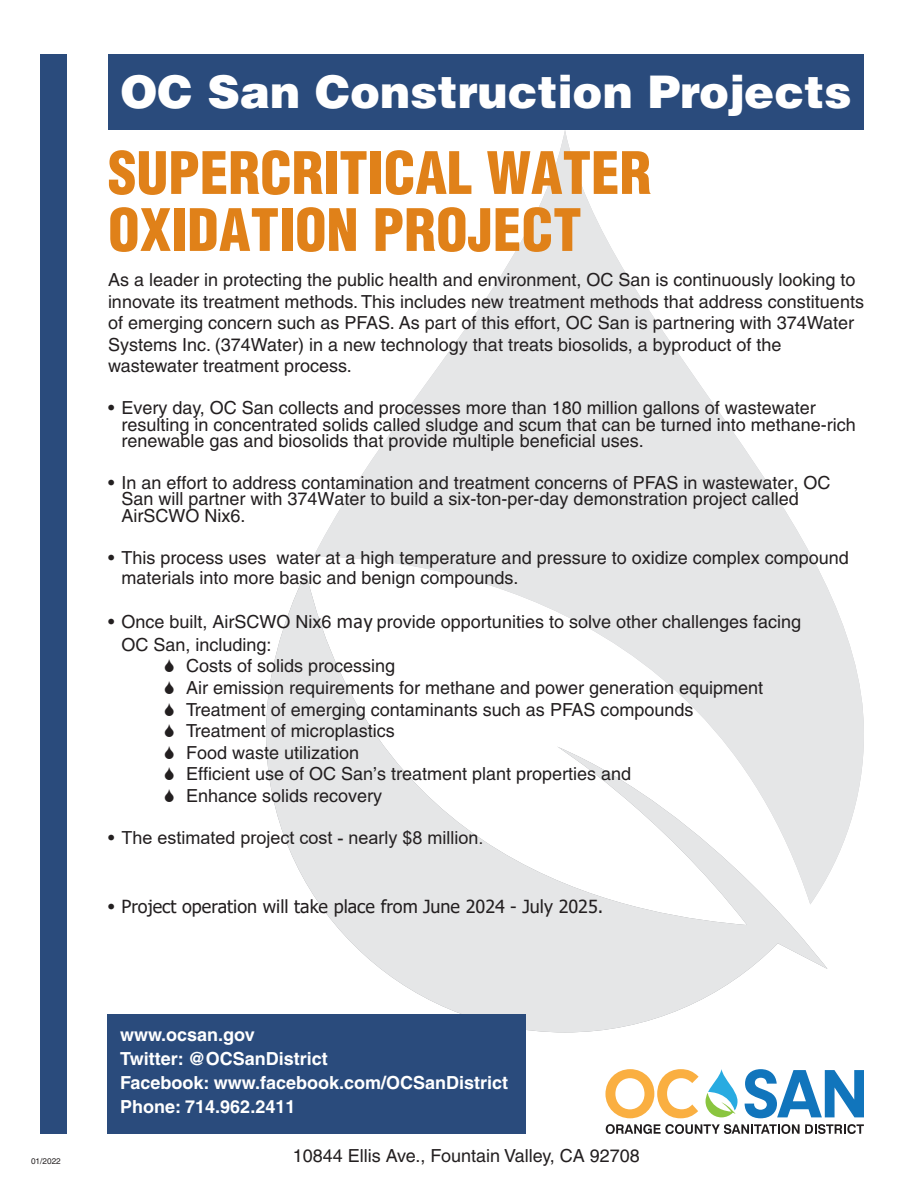
<style>
.page{position:relative;width:918px;height:1188px;background:#fff}
.page>*{position:absolute;margin:0;border:0;box-sizing:border-box;transform-origin:0 0}
.t1{font:900 condensed 57px/57px "Helvetica LT Pro";color:#e08119}
.t2{font:900 45px "Helvetica LT Pro";color:#fff}
.t3{font:18px/21.6px "Helvetica LT Pro";color:#231f20}
.t4{font:700 18px "Helvetica LT Pro";color:#fff}
.t5{font:18px "Tahoma";color:#231f20}
.t6{font:18px "Arial";color:#231f20}
.t7{font:8.25px "Helvetica LT Pro";color:#231f20}
.s1{font-family:"Calibri";font-size:21px}
.s2{font-family:"Helvetica LT Pro"}
</style>
<div class="page">
<svg style="left:266px;top:572px;width:562px;height:460px;fill:#e5e6e7"></svg>
<svg style="left:314px;top:130px;width:550px;height:774px"></svg>
<svg style="left:706px;top:1069px;width:32px;height:48px"></svg>
<svg style="left:605px;top:1069px;width:94px;height:49px"></svg>
<svg style="left:745px;top:1069px;width:119px;height:49px"></svg>
<svg style="left:606px;top:1124px;width:258px;height:10px"></svg>
<div style="left:108px;top:54px;width:756px;height:76px;background:#2a4b7c"></div>
<div style="left:40px;top:54px;width:28px;height:1080px;background:#2a4b7c"></div>
<div style="left:107px;top:1015px;width:419px;height:119px;background:#2a4b7c"></div>
<p class="t2" style="left:120px;top:62px;width:733px">OC San Construction Projects</p>
<p class="t1" style="left:108px;top:145px;width:545px">SUPERCRITICAL WATER<br>OXIDATION PROJECT</p>
<p class="t3" style="left:108px;top:269px;width:758px">As a leader in protecting the public health and environment, OC San is continuously looking to innovate its treatment methods. This includes new treatment methods that address constituents of emerging concern such as PFAS. As part of this effort, OC San is partnering with 374Water Systems Inc. (374Water) in a new technology that treats biosolids, a byproduct of the wastewater treatment process.</p>
<p class="t3" style="left:122px;top:400px;width:736px;line-height:16.4px;text-indent:-14px">• Every day, OC San collects and processes more than 180 million gallons of wastewater resulting in concentrated solids called sludge and scum that can be turned into methane-rich renewable gas and biosolids that provide multiple beneficial uses.</p>
<p class="t3" style="left:122px;top:474px;width:710px;line-height:16.4px;text-indent:-14px">• In an effort to address contamination and treatment concerns of PFAS in wastewater, OC<br>San will partner with 374Water to build a six-ton-per-day demonstration project called<br>AirSCWO Nix6.</p>
<p class="t3" style="left:122px;top:547px;width:729px;line-height:20.7px;text-indent:-14px">• This process uses water at a high temperature and pressure to oxidize complex compound materials into more basic and benign compounds.</p>
<p class="t3" style="left:108px;top:611px;width:695px">• Once built, AirSCWO Nix6 <span class="s1">may</span> provide opportunities to solve other challenges facing</p>
<p class="t3" style="left:122px;top:634px;width:152px">OC San, including:</p>
<p class="t3" style="left:186px;top:655px;width:211px">Costs of solids processing</p>
<p class="t3" style="left:186px;top:677px;width:579px">Air emission requirements for methane and power generation equipment</p>
<p class="t3" style="left:186px;top:698px;width:509px">Treatment of emerging contaminants such as PFAS compounds</p>
<p class="t3" style="left:186px;top:720px;width:210px">Treatment of microplastics</p>
<p class="t3" style="left:186px;top:742px;width:175px">Food waste utilization</p>
<p class="t3" style="left:186px;top:763px;width:447px">Efficient use of OC San’s treatment plant properties and</p>
<p class="t3" style="left:186px;top:785px;width:198px">Enhance solids recovery</p>
<p class="t6" style="left:108px;top:825px;width:377px"><span class="s2">•</span> The estimated project cost - nearly $8 million.</p>
<p class="t5" style="left:108px;top:894px;width:497px"><span class="s2">•</span> Project operation will take place from June 2024 - July 2025.</p>
<p class="t4" style="left:120px;top:1024px;width:136px">www.ocsan.gov</p>
<p class="t4" style="left:120px;top:1048px;width:209px">Twitter: @OCSanDistrict</p>
<p class="t4" style="left:120px;top:1072px;width:390px">Facebook: www.facebook.com/OCSanDistrict</p>
<p class="t4" style="left:120px;top:1096px;width:177px">Phone: 714.962.2411</p>
<p class="t7" style="left:31px;top:1156px;width:31px">01/2022</p>
<p class="t3" style="left:293px;top:1144px;width:348px">10844 Ellis Ave., Fountain Valley, CA 92708</p>
</div>
